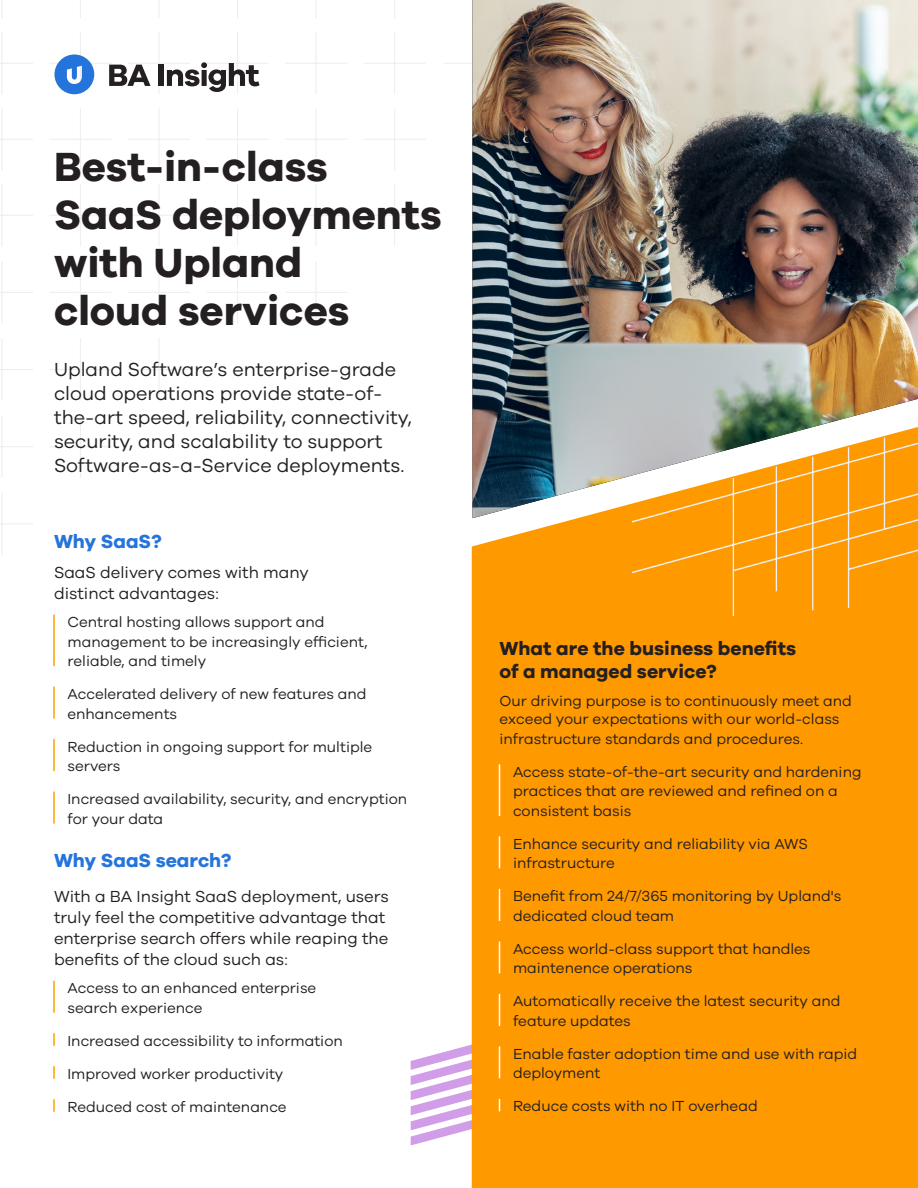
<style>
.page{position:relative;width:918px;height:1188px;background:#fff}
.page>*{position:absolute;margin:0;border:0;box-sizing:border-box;transform-origin:0 0}
.H1_-_Black{font:700 42px/48px "Galano Grotesque";color:#241f20}
.Subheading_Text{font:19.5px/24px "Galano Grotesque";color:#241f20}
.Footer_Copy_-_White{font:700 19.5px/22.5px "Galano Grotesque";color:#241f20}
.H3_-_Blue{font:700 19.5px "Galano Grotesque";color:#2574db}
.H2_-_Black{font:16.5px/21px "Galano Grotesque";color:#241f20}
.Body_Lead_In{font:16.5px/21px "Galano Grotesque";color:#241f20}
.Line_Bullets_-_White{font:15px/19.5px "Galano Grotesque";color:#241f20}
.Line_Bullets_-_Yello{font:15px/19.5px "Galano Grotesque";color:#241f20}
.Body_-_Black{font:15px/18px "Galano Grotesque";color:#241f20}
</style>
<div class="page">
<div style="left:471px;top:518px;width:447px;height:670px;background:#f90"></div>
<hr style="left:316px;top:32px;width:1px;height:62px;background:#efefef">
<hr style="left:285px;top:63px;width:62px;height:1px;background:#efefef">
<hr style="left:237px;top:32px;width:1px;height:62px;background:#efefef">
<hr style="left:206px;top:63px;width:63px;height:1px;background:#efefef">
<hr style="left:158px;top:32px;width:2px;height:62px;background:#efefef">
<hr style="left:128px;top:63px;width:62px;height:1px;background:#efefef">
<hr style="left:80px;top:32px;width:1px;height:62px;background:#efefef">
<hr style="left:49px;top:63px;width:63px;height:1px;background:#efefef">
<hr style="left:1px;top:32px;width:2px;height:62px;background:#efefef">
<hr style="left:0;top:63px;width:33px;height:1px;background:#efefef">
<svg style="left:316px;top:1px;width:1px;height:17px"></svg>
<hr style="left:285px;top:0;width:62px;height:1px;background:#efefef">
<svg style="left:237px;top:1px;width:1px;height:17px"></svg>
<hr style="left:206px;top:0;width:63px;height:1px;background:#efefef">
<hr style="left:128px;top:0;width:62px;height:1px;background:#efefef">
<svg style="left:80px;top:1px;width:1px;height:17px"></svg>
<hr style="left:49px;top:0;width:63px;height:1px;background:#efefef">
<svg style="left:1px;top:1px;width:1px;height:17px"></svg>
<hr style="left:0;top:0;width:33px;height:1px;background:#efefef">
<hr style="left:316px;top:108px;width:1px;height:62px;background:#efefef">
<hr style="left:285px;top:139px;width:62px;height:1px;background:#efefef">
<hr style="left:237px;top:108px;width:1px;height:62px;background:#efefef">
<hr style="left:206px;top:139px;width:63px;height:1px;background:#efefef">
<hr style="left:158px;top:108px;width:2px;height:62px;background:#efefef">
<hr style="left:128px;top:139px;width:62px;height:1px;background:#efefef">
<hr style="left:80px;top:108px;width:1px;height:62px;background:#efefef">
<hr style="left:49px;top:139px;width:63px;height:1px;background:#efefef">
<hr style="left:1px;top:108px;width:2px;height:62px;background:#efefef">
<hr style="left:0;top:139px;width:33px;height:1px;background:#efefef">
<hr style="left:316px;top:184px;width:1px;height:62px;background:#efefef">
<hr style="left:285px;top:215px;width:62px;height:1px;background:#efefef">
<hr style="left:237px;top:184px;width:1px;height:62px;background:#efefef">
<hr style="left:206px;top:215px;width:63px;height:1px;background:#efefef">
<hr style="left:158px;top:184px;width:2px;height:62px;background:#efefef">
<hr style="left:128px;top:215px;width:62px;height:1px;background:#efefef">
<hr style="left:80px;top:184px;width:1px;height:62px;background:#efefef">
<hr style="left:49px;top:215px;width:63px;height:1px;background:#efefef">
<hr style="left:1px;top:184px;width:2px;height:62px;background:#efefef">
<hr style="left:0;top:215px;width:33px;height:1px;background:#efefef">
<hr style="left:316px;top:261px;width:1px;height:63px;background:#efefef">
<hr style="left:285px;top:292px;width:62px;height:1px;background:#efefef">
<hr style="left:394px;top:32px;width:1px;height:62px;background:#efefef">
<hr style="left:364px;top:63px;width:62px;height:1px;background:#efefef">
<svg style="left:394px;top:1px;width:1px;height:17px"></svg>
<hr style="left:364px;top:0;width:62px;height:1px;background:#efefef">
<hr style="left:444px;top:63px;width:62px;height:1px;background:#efefef">
<hr style="left:444px;top:0;width:62px;height:1px;background:#efefef">
<hr style="left:394px;top:108px;width:1px;height:62px;background:#efefef">
<hr style="left:364px;top:139px;width:62px;height:1px;background:#efefef">
<hr style="left:394px;top:184px;width:1px;height:62px;background:#efefef">
<hr style="left:364px;top:215px;width:62px;height:1px;background:#efefef">
<hr style="left:237px;top:261px;width:1px;height:63px;background:#efefef">
<hr style="left:206px;top:292px;width:63px;height:1px;background:#efefef">
<hr style="left:158px;top:261px;width:2px;height:63px;background:#efefef">
<hr style="left:128px;top:292px;width:62px;height:1px;background:#efefef">
<hr style="left:158px;top:338px;width:2px;height:63px;background:#efefef">
<hr style="left:128px;top:369px;width:62px;height:1px;background:#efefef">
<hr style="left:80px;top:261px;width:1px;height:63px;background:#efefef">
<hr style="left:49px;top:292px;width:63px;height:1px;background:#efefef">
<hr style="left:80px;top:338px;width:1px;height:63px;background:#efefef">
<hr style="left:49px;top:369px;width:63px;height:1px;background:#efefef">
<hr style="left:80px;top:416px;width:1px;height:62px;background:#efefef">
<hr style="left:49px;top:446px;width:63px;height:1px;background:#efefef">
<hr style="left:1px;top:261px;width:2px;height:63px;background:#efefef">
<hr style="left:0;top:292px;width:33px;height:1px;background:#efefef">
<hr style="left:1px;top:338px;width:2px;height:63px;background:#efefef">
<hr style="left:0;top:369px;width:33px;height:1px;background:#efefef">
<hr style="left:1px;top:416px;width:2px;height:62px;background:#efefef">
<hr style="left:0;top:446px;width:33px;height:1px;background:#efefef">
<hr style="left:1px;top:493px;width:2px;height:62px;background:#efefef">
<hr style="left:0;top:523px;width:33px;height:1px;background:#efefef">
<hr style="left:53px;top:615px;width:2px;height:51px;background:#ffa100">
<hr style="left:53px;top:687px;width:2px;height:32px;background:#ffa100">
<hr style="left:53px;top:739px;width:2px;height:32px;background:#ffa100">
<hr style="left:53px;top:792px;width:2px;height:32px;background:#ffa100">
<hr style="left:53px;top:981px;width:2px;height:32px;background:#ffa100">
<svg style="left:53px;top:1033px;width:2px;height:13px"></svg>
<svg style="left:53px;top:1066px;width:2px;height:13px"></svg>
<svg style="left:53px;top:1099px;width:2px;height:13px"></svg>
<hr style="left:499px;top:764px;width:1px;height:52px;background:#fff">
<hr style="left:499px;top:836px;width:1px;height:32px;background:#fff">
<hr style="left:499px;top:889px;width:1px;height:32px;background:#fff">
<hr style="left:499px;top:941px;width:1px;height:32px;background:#fff">
<hr style="left:499px;top:994px;width:1px;height:32px;background:#fff">
<svg style="left:411px;top:1033px;width:105px;height:112px"></svg>
<img style="left:472px;top:0;width:446px;height:518px">
<svg style="left:109px;top:65px;width:42px;height:21px"></svg>
<div style="left:159px;top:65px;width:5px;height:21px;background:#241f20"></div>
<svg style="left:167px;top:62px;width:92px;height:30px"></svg>
<svg style="left:54px;top:54px;width:40px;height:40px"></svg>
<p class="H1_-_Black" style="left:54px;top:141px;width:389px">Best-in-class<br>SaaS deployments with Upland<br>cloud services</p>
<p class="Subheading_Text" style="left:54px;top:357px;width:359px">Upland Software’s enterprise-grade cloud operations provide state-of&shy;the-art speed, reliability, connectivity, security, and scalability to support Software-as-a-Service deployments.</p>
<p class="H3_-_Blue" style="left:54px;top:529px;width:109px">Why SaaS?</p>
<p class="Body_Lead_In" style="left:54px;top:561px;width:256px">SaaS delivery comes with many distinct advantages:</p>
<p class="Line_Bullets_-_Yello" style="left:68px;top:612px;width:302px">Central hosting allows support and management to be increasingly efficient, reliable, and timely</p>
<p class="Line_Bullets_-_Yello" style="left:68px;top:684px;width:301px">Accelerated delivery of new features and enhancements</p>
<p class="Line_Bullets_-_Yello" style="left:68px;top:736px;width:306px">Reduction in ongoing support for multiple servers</p>
<p class="Line_Bullets_-_Yello" style="left:68px;top:789px;width:341px">Increased availability, security, and encryption for your data</p>
<p class="H3_-_Blue" style="left:54px;top:849px;width:179px">Why SaaS search?</p>
<p class="H2_-_Black" style="left:54px;top:885px;width:336px">With a BA Insight SaaS deployment, users truly feel the competitive advantage that enterprise search offers while reaping the benefits of the cloud such as:</p>
<p class="Line_Bullets_-_Yello" style="left:68px;top:978px;width:250px">Access to an enhanced enterprise search experience</p>
<p class="Line_Bullets_-_Yello" style="left:68px;top:1031px;width:277px">Increased accessibility to information</p>
<p class="Line_Bullets_-_Yello" style="left:68px;top:1064px;width:217px">Improved worker productivity</p>
<p class="Line_Bullets_-_Yello" style="left:68px;top:1097px;width:221px">Reduced cost of maintenance</p>
<p class="Footer_Copy_-_White" style="left:500px;top:637px;width:298px">What are the business benefits of a managed service?</p>
<p class="Body_-_Black" style="left:500px;top:692px;width:354px">Our driving purpose is to continuously meet and exceed your expectations with our world-class</p>
<p class="Body_-_Black" style="left:500px;top:729px;width:305px">infrastructure standards and procedures.</p>
<p class="Line_Bullets_-_White" style="left:513px;top:762px;width:350px">Access state-of-the-art security and hardening practices that are reviewed and refined on a consistent basis</p>
<p class="Line_Bullets_-_White" style="left:513px;top:834px;width:296px">Enhance security and reliability via AWS infrastructure</p>
<p class="Line_Bullets_-_White" style="left:513px;top:886px;width:330px">Benefit from 24/7/365 monitoring by Upland's dedicated cloud team</p>
<p class="Line_Bullets_-_White" style="left:513px;top:939px;width:299px">Access world-class support that handles maintenence operations</p>
<p class="Line_Bullets_-_White" style="left:513px;top:991px;width:329px">Automatically receive the latest security and feature updates</p>
<p class="Line_Bullets_-_White" style="left:513px;top:1044px;width:346px">Enable faster adoption time and use with rapid deployment</p>
<p class="Line_Bullets_-_White" style="left:513px;top:1096px;width:246px">Reduce costs with no IT overhead</p>
</div>
